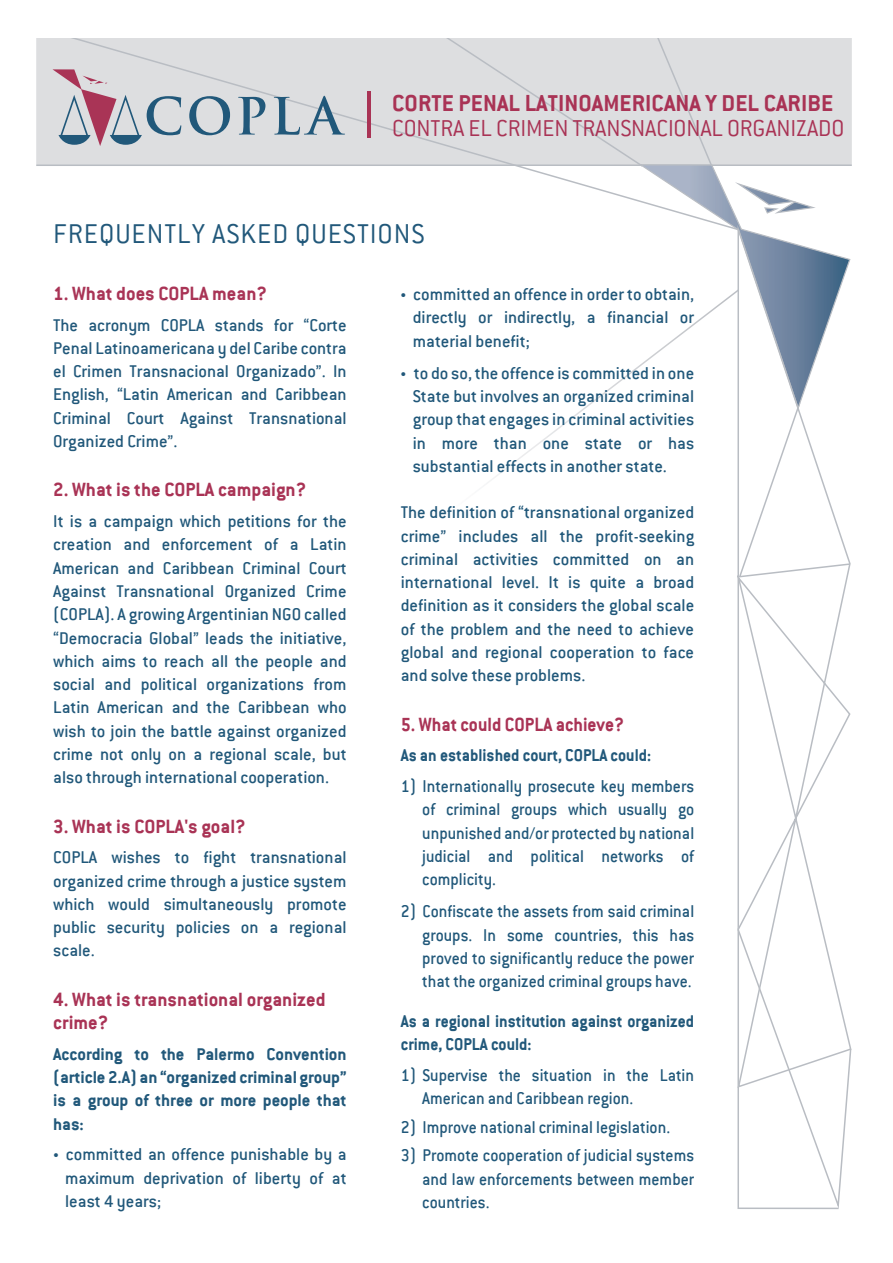
<style>
.page{position:relative;width:893px;height:1263px;background:#fff}
.page>*{position:absolute;margin:0;border:0;box-sizing:border-box;transform-origin:0 0}
.t1{font:300 30px "Conduit ITC";letter-spacing:.03em;color:#21587a}
.t2{font:300 25.35px "Conduit ITC";letter-spacing:-.005em;color:#a93355}
.t3{font:700 25.35px "Conduit ITC";letter-spacing:.005em;color:#a93355}
.t4{font:700 21px/23.2px "Conduit ITC";color:#a93355}
.t5{font:700 21px "Conduit ITC";color:#a93355;scale:.94 1}
.t6{font:700 21px "Conduit ITC";color:#a93456}
.t7{font:500 18.75px/23.2px "Conduit ITC";color:#21587a;text-align:justify}
.t8{font:500 18.75px/23.2px "Conduit ITC";color:#21587a;text-align:justify;scale:.94 1}
.t9{font:700 18.75px/23.2px "Conduit ITC";color:#21587a;text-align:justify}
.t10{font:700 18.75px/23.2px "Conduit ITC";color:#21587a;scale:.94 1}
.s1{font-family:"Myriad Pro";font-weight:400}
</style>
<div class="page">
<svg style="left:36px;top:38px;width:816px;height:446px"></svg>
<svg style="left:736px;top:220px;width:116px;height:990px"></svg>
<hr style="left:367px;top:91px;width:4px;height:47px;background:#a93355">
<svg style="left:189px;top:96px;width:41px;height:39px"></svg>
<svg style="left:238px;top:97px;width:27px;height:38px"></svg>
<svg style="left:274px;top:96px;width:71px;height:39px"></svg>
<svg style="left:53px;top:69px;width:128px;height:77px"></svg>
<h2 class="t3" style="left:392px;top:88px;width:442px">CORTE PENAL LATINOAMERICANA Y DEL CARIBE</h2>
<h2 class="t2" style="left:392px;top:114px;width:454px">CONTRA EL CRIMEN TRANSNACIONAL ORGANIZADO</h2>
<h1 class="t1" style="left:53px;top:217px;width:373px">FREQUENTLY ASKED QUESTIONS</h1>
<p class="t6" style="left:53px;top:281px;width:215px">1. What does COPLA mean?</p>
<p class="t7" style="left:53px;top:313px;width:295px">The acronym COPLA stands for “Corte Penal Latinoamericana y del Caribe contra el Crimen Transnacional Organizado”. In English, “Latin American and Caribbean Criminal Court Against Transnational Organized Crime”.</p>
<p class="t4" style="left:53px;top:478px;width:255px">2. What is the COPLA campaign?</p>
<p class="t7" style="left:53px;top:510px;width:295px">It is a campaign which petitions for the creation and enforcement of a Latin American and Caribbean Criminal Court Against Transnational Organized Crime (COPLA). A growing Argentinian NGO called “Democracia Global” leads the initiative, which aims to reach all the people and social and political organizations from Latin American and the Caribbean who wish to join the battle against organized crime not only on a regional scale, but also through international cooperation.</p>
<p class="t4" style="left:53px;top:814px;width:194px">3. What is COPLA's goal?</p>
<p class="t7" style="left:53px;top:846px;width:295px">COPLA wishes to fight transnational organized crime through a justice system which would simultaneously promote public security policies on a regional scale.</p>
<p class="t4" style="left:53px;top:987px;width:274px">4. What is transnational organized crime?</p>
<p class="t9" style="left:53px;top:1042px;width:295px">According to the Palermo Convention (article 2.A) an “organized criminal group” is a group of three or more people that has:</p>
<p class="t7" style="left:65px;top:1143px;width:283px;text-indent:-12px"><span class="s1">•</span> committed an offence punishable by a maximum deprivation of liberty of at least 4 years;</p>
<p class="t7" style="left:413px;top:282px;width:283px;text-indent:-12px"><span class="s1">•</span> committed an offence in order to obtain, directly or indirectly, a financial or material benefit;</p>
<p class="t7" style="left:413px;top:361px;width:283px;text-indent:-12px"><span class="s1">•</span> to do so, the offence is committed in one State but involves an organized criminal group that engages in criminal activities in more than one state or has substantial effects in another state.</p>
<p class="t7" style="left:401px;top:501px;width:295px">The definition of “transnational organized crime” includes all the profit-seeking criminal activities committed on an international level. It is quite a broad definition as it considers the global scale of the problem and the need to achieve global and regional cooperation to face and solve these problems.</p>
<p class="t5" style="left:401px;top:712px;width:239px">5. What could COPLA achieve?</p>
<p class="t10" style="left:401px;top:743px;width:268px">As an established court, COPLA could:</p>
<p class="t8" style="left:422px;top:774px;width:291px;text-indent:-21px">1) Internationally prosecute key members of criminal groups which usually go unpunished and/or protected by national judicial and political networks of complicity.</p>
<p class="t8" style="left:422px;top:900px;width:291px;text-indent:-21px">2) Confiscate the assets from said criminal groups. In some countries, this has proved to significantly reduce the power that the organized criminal groups have.</p>
<p class="t10" style="left:401px;top:1009px;width:314px">As a regional institution against organized crime, COPLA could:</p>
<p class="t8" style="left:422px;top:1063px;width:291px;text-indent:-21px">1) Supervise the situation in the Latin<br>American and Caribbean region.</p>
<p class="t8" style="left:401px;top:1115px;width:288px">2) Improve national criminal legislation.</p>
<p class="t8" style="left:422px;top:1144px;width:291px;text-indent:-21px">3) Promote cooperation of judicial systems and law enforcements between member countries.</p>
</div>
